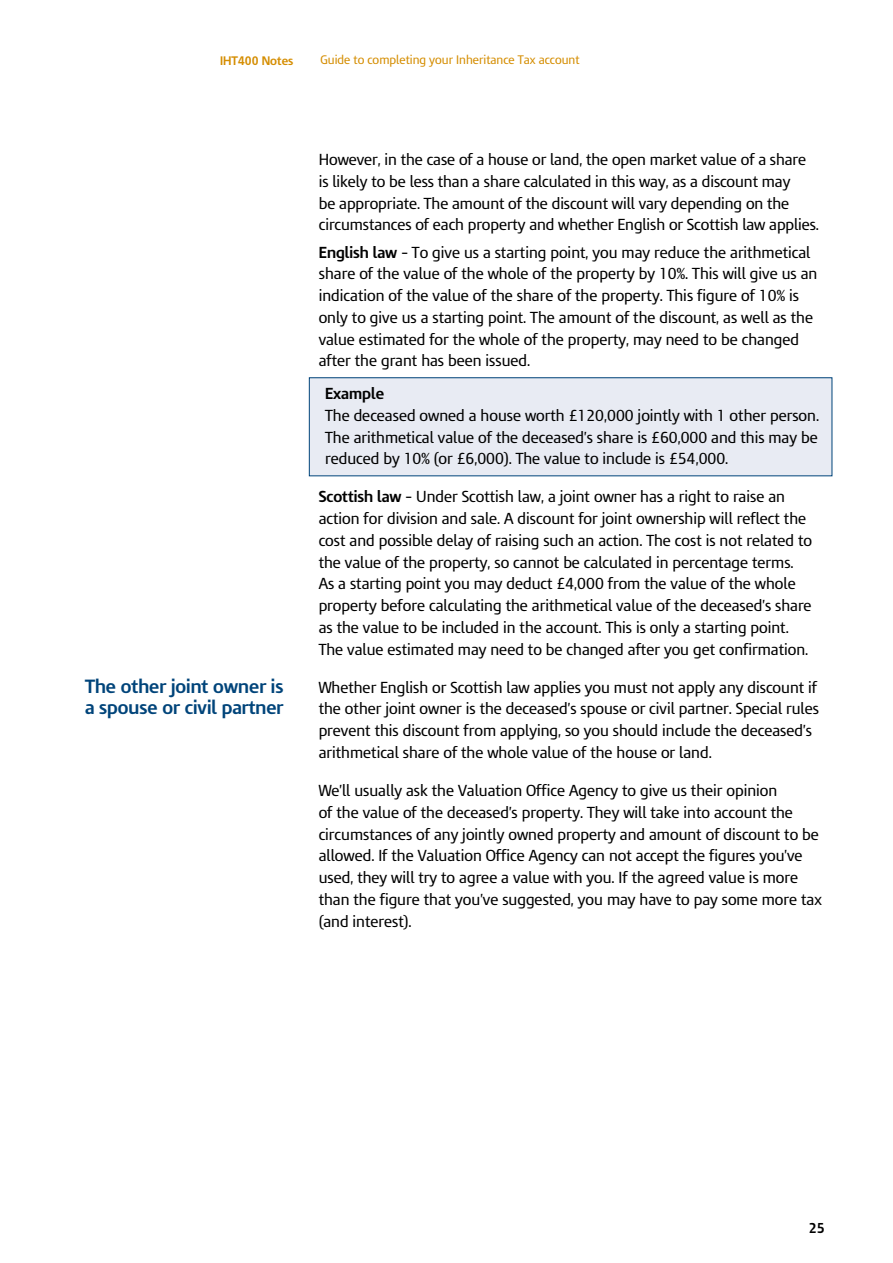
<style>
.page{position:relative;width:893px;height:1263px;background:#fff}
.page>*{position:absolute;margin:0;border:0;box-sizing:border-box;transform-origin:0 0}
.t1{font:700 18px/21.8px "IR Modena";color:#00447a}
.t2{font:15px/21.8px "IR Modena";color:#000}
.t3{font:700 15px "IR Modena";color:#000}
.t4{font:700 13.5px "IR Modena";color:#000}
.t5{font:11.7px "IR Modena";color:#d58e03}
.t6{font:700 11.7px "IR Modena";color:#d58e03}
.s1{font-weight:700}
</style>
<div class="page">
<div style="left:309px;top:378px;width:523px;height:98px;background:#e8ebf3"></div>
<p class="t6" style="left:220px;top:54px;width:75px">IHT400 notes</p>
<p class="t5" style="left:320px;top:53px;width:261px">Guide to completing your Inheritance Tax account</p>
<p class="t2" style="left:319px;top:149px;width:502px">However, in the case of a house or land, the open market value of a share is likely to be less than a share calculated in this way, as a discount may<br>be appropriate. The amount of the discount will vary depending on the circumstances of each property and whether English or Scottish law applies.</p>
<p class="t2" style="left:319px;top:241px;width:500px"><span class="s1">English law</span> – To give us a starting point, you may reduce the arithmetical share of the value of the whole of the property by 10%. This will give us an indication of the value of the share of the property. This figure of 10% is only to give us a starting point. The amount of the discount, as well as the value estimated for the whole of the property, may need to be changed after the grant has been issued.</p>
<p class="t1" style="left:85px;top:675px;width:200px">The other joint owner is a spouse or civil partner</p>
<p class="t3" style="left:325px;top:384px;width:61px">Example</p>
<p class="t2" style="left:325px;top:404px;width:495px;text-align:justify">The deceased owned a house worth £120,000 jointly with 1 other person.<br>The arithmetical value of the deceased’s share is £60,000 and this may be reduced by 10% (or £6,000). The value to include is £54,000.</p>
<p class="t2" style="left:319px;top:486px;width:495px"><span class="s1">Scottish law</span> – Under Scottish law, a joint owner has a right to raise an action for division and sale. A discount for joint ownership will reflect the cost and possible delay of raising such an action. The cost is not related to the value of the property, so cannot be calculated in percentage terms.<br>As a starting point you may deduct £4,000 from the value of the whole property before calculating the arithmetical value of the deceased’s share as the value to be included in the account. This is only a starting point.<br>The value estimated may need to be changed after you get confirmation.</p>
<p class="t2" style="left:319px;top:676px;width:502px">Whether English or Scottish law applies you must not apply any discount if the other joint owner is the deceased’s spouse or civil partner. Special rules prevent this discount from applying, so you should include the deceased’s arithmetical share of the whole value of the house or land.</p>
<p class="t2" style="left:319px;top:780px;width:505px">We’ll usually ask the Valuation Office Agency to give us their opinion<br>of the value of the deceased’s property. They will take into account the circumstances of any jointly owned property and amount of discount to be allowed. If the Valuation Office Agency can not accept the figures you’ve used, they will try to agree a value with you. If the agreed value is more than the figure that you’ve suggested, you may have to pay some more tax (and interest).</p>
<p class="t4" style="left:809px;top:1220px;width:17px">25</p>
</div>
